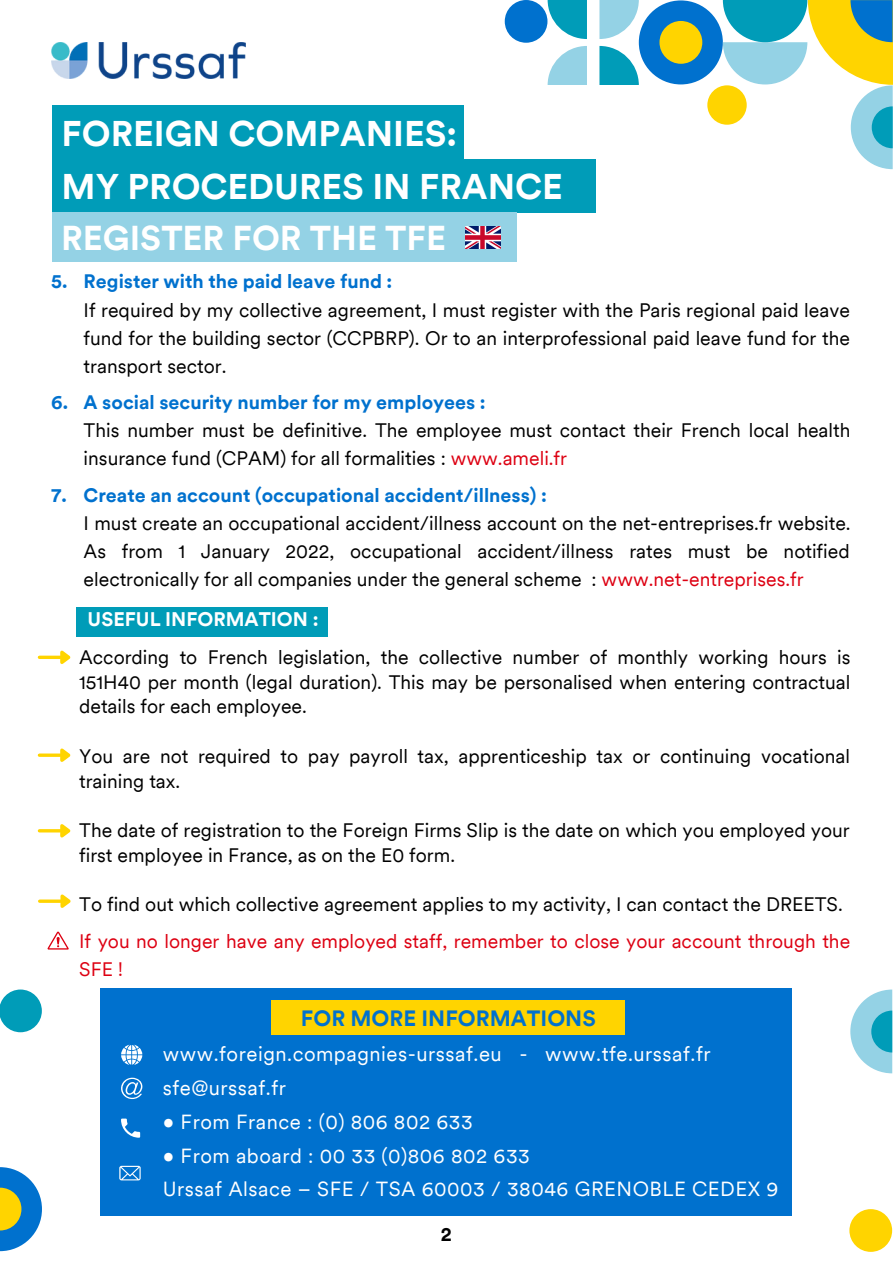
<style>
.page{position:relative;width:893px;height:1264px;background:#fff}
.page>*{position:absolute;margin:0;border:0;box-sizing:border-box;transform-origin:0 0}
.t1{font:700 35.55px/53.4px "Circular";color:#fff}
.t2{font:700 34.35px "Circular";color:#fff}
.t3{font:700 22.05px "Circular";color:#0071ce}
.t4{font:20.4px/33.8px "Circular";letter-spacing:.025em;color:#fff}
.t5{font:700 19.65px "Circular";color:#fff}
.t6{font:19.5px/28px "Circular";color:#000;text-align:justify}
.t7{font:700 19.5px "Circular";color:#0071ce}
.t8{font:19.5px/28px "Circular";color:#dd0012}
.t9{font:700 19.5px "Circular";color:#000}
.s1{color:#dd0012}
</style>
<div class="page">
<svg style="left:599px;top:46px;width:39px;height:39px"></svg>
<svg style="left:547px;top:46px;width:39px;height:39px"></svg>
<svg style="left:547px;top:0;width:39px;height:39px"></svg>
<svg style="left:599px;top:0;width:39px;height:39px"></svg>
<div style="left:707px;top:85px;width:39px;height:40px;background:#ffd400;border-radius:50%"></div>
<div style="left:638px;top:0;width:84px;height:84px;background:#0071ce;border-radius:50%"></div>
<div style="left:659px;top:21px;width:43px;height:43px;background:#ffd400;border-radius:50%"></div>
<svg style="left:850px;top:989px;width:42px;height:84px"></svg>
<div style="left:504px;top:0;width:43px;height:43px;background:#0071ce;border-radius:50%"></div>
<svg style="left:0;top:1167px;width:42px;height:84px"></svg>
<div style="left:849px;top:1209px;width:43px;height:42px;background:#ffd400;border-radius:50%"></div>
<div style="left:0;top:989px;width:42px;height:43px;background:#009cb8;border-radius:50%"></div>
<svg style="left:722px;top:0;width:170px;height:169px"></svg>
<img style="left:51px;top:43px;width:195px;height:36px">
<svg style="left:47px;top:931px;width:22px;height:18px"></svg>
<div style="left:76px;top:607px;width:252px;height:29px;background:#009cb8"></div>
<svg style="left:39px;top:655px;width:18px;height:4px"></svg>
<svg style="left:57px;top:650px;width:14px;height:14px"></svg>
<svg style="left:39px;top:753px;width:18px;height:4px"></svg>
<svg style="left:57px;top:748px;width:14px;height:14px"></svg>
<hr style="left:39px;top:829px;width:21px;height:3px;background:#ffd400">
<svg style="left:57px;top:824px;width:14px;height:14px"></svg>
<hr style="left:40px;top:899px;width:20px;height:3px;background:#ffd400">
<svg style="left:57px;top:894px;width:14px;height:14px"></svg>
<div style="left:52px;top:159px;width:543px;height:54px;background:#009cb8"></div>
<div style="left:52px;top:105px;width:411px;height:54px;background:#009cb8"></div>
<div style="left:52px;top:212px;width:464px;height:50px;background:#94d2e5"></div>
<img style="left:465px;top:227px;width:35px;height:21px">
<div style="left:101px;top:988px;width:691px;height:227px;background:#0071ce"></div>
<svg style="left:119px;top:1165px;width:22px;height:15px"></svg>
<svg style="left:121px;top:1118px;width:19px;height:19px"></svg>
<svg style="left:121px;top:1077px;width:21px;height:22px"></svg>
<svg style="left:121px;top:1044px;width:21px;height:20px"></svg>
<div style="left:272px;top:999px;width:353px;height:35px;background:#ffd400"></div>
<h1 class="t1" style="left:62px;top:110px;width:502px">FOREIGN COMPANIES:<br>MY PROCEDURES IN FRANCE</h1>
<h2 class="t2" style="left:61px;top:224px;width:386px">REGISTER FOR THE TFE</h2>
<p class="t7" style="left:51px;top:274px;width:18px">5.</p>
<p class="t7" style="left:84px;top:274px;width:310px">Register with the paid leave fund :</p>
<p class="t6" style="left:84px;top:297px;width:767px">If required by my collective agreement, I must register with the Paris regional paid leave fund for the building sector (CCPBRP). Or to an interprofessional paid leave fund for the transport sector.</p>
<p class="t7" style="left:51px;top:394px;width:18px">6.</p>
<p class="t7" style="left:84px;top:394px;width:403px">A social security number for my employees :</p>
<p class="t6" style="left:84px;top:418px;width:768px">This number must be definitive. The employee must contact their French local health insurance fund (CPAM) for all formalities : <span class="s1">www.ameli.fr</span></p>
<p class="t7" style="left:51px;top:487px;width:17px">7.</p>
<p class="t7" style="left:84px;top:487px;width:464px">Create an account (occupational accident/illness) :</p>
<p class="t6" style="left:84px;top:511px;width:768px">I must create an occupational accident/illness account on the net-entreprises.fr website.<br>As from 1 January 2022, occupational accident/illness rates must be notified electronically for all companies under the general scheme : <span class="s1">www.net-entreprises.fr</span></p>
<p class="t5" style="left:88px;top:611px;width:232px">USEFUL INFORMATION :</p>
<p class="t6" style="left:79px;top:646px;width:772px;line-height:24.8px">According to French legislation, the collective number of monthly working hours is 151H40 per month (legal duration). This may be personalised when entering contractual details for each employee.</p>
<p class="t6" style="left:79px;top:745px;width:772px;line-height:24.8px">You are not required to pay payroll tax, apprenticeship tax or continuing vocational training tax.</p>
<p class="t6" style="left:79px;top:820px;width:772px;line-height:24.8px">The date of registration to the Foreign Firms Slip is the date on which you employed your first employee in France, as on the E0 form.</p>
<p class="t6" style="left:79px;top:892px;width:765px">To find out which collective agreement applies to my activity, I can contact the DREETS.</p>
<p class="t8" style="left:79px;top:928px;width:772px">If you no longer have any employed staff, remember to close your account through the<br>SFE !</p>
<p class="t3" style="left:301px;top:1009px;width:296px">FOR MORE INFORMATIONS</p>
<p class="t4" style="left:163px;top:1039px;width:549px">www.foreign.compagnies-urssaf.eu - www.tfe.urssaf.fr sfe@urssaf.fr</p>
<p class="t4" style="left:163px;top:1106px;width:311px">• From France : (0) 806 802 633</p>
<p class="t4" style="left:163px;top:1140px;width:617px">• From aboard : 00 33 (0)806 802 633<br>Urssaf Alsace – SFE / TSA 60003 / 38046 GRENOBLE CEDEX 9</p>
<p class="t9" style="left:441px;top:1226px;width:13px">2</p>
</div>
